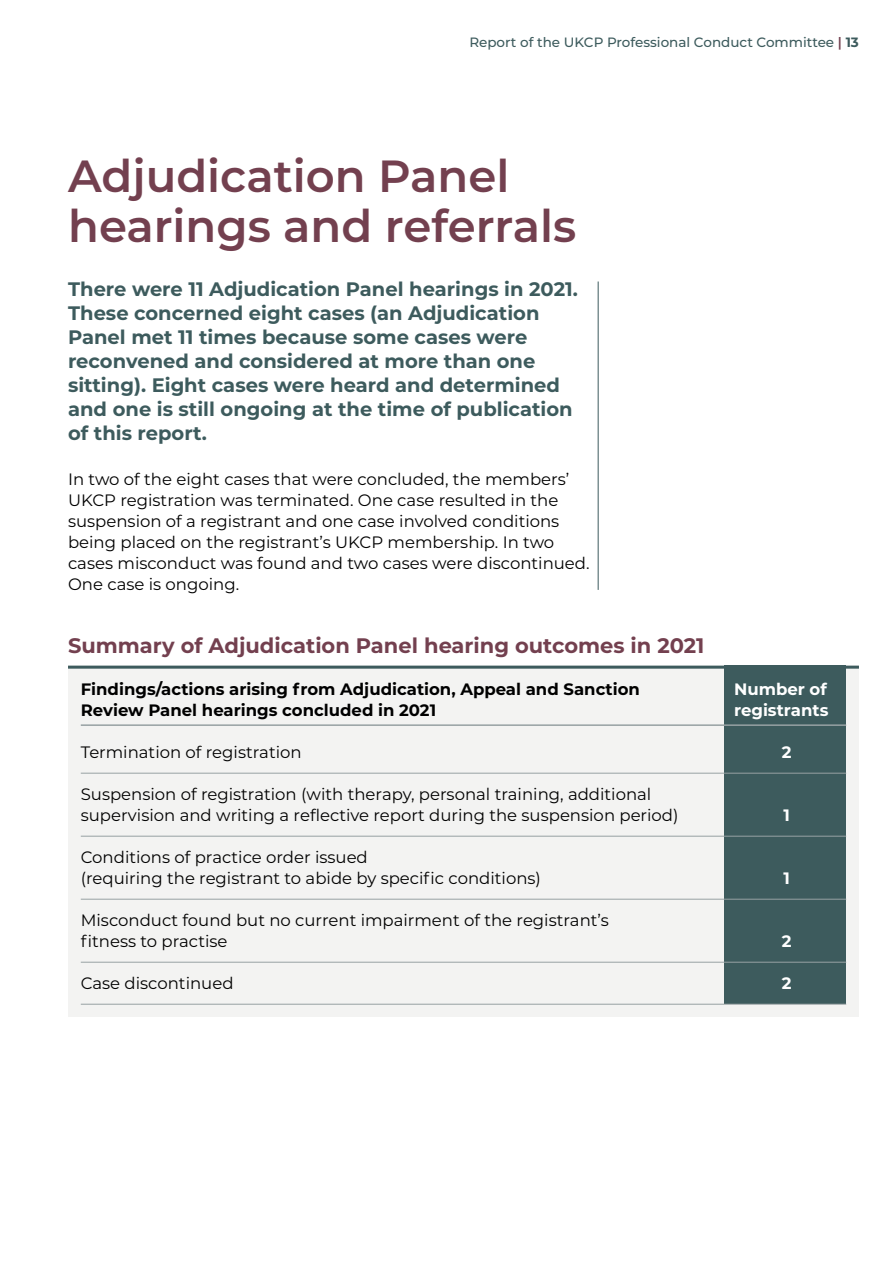
<style>
.page{position:relative;width:893px;height:1263px;background:#fff}
.page>*{position:absolute;margin:0;border:0;box-sizing:border-box;transform-origin:0 0}
.t1{font:600 45px/49.5px "Montserrat";color:#73404f}
.t2{font:700 21px "Montserrat";color:#73404f}
.t3{font:700 19.5px/24px "Montserrat";color:#3d5b5d}
.t4{font:16.5px/21px "Montserrat";color:#000}
.t5{font:700 16.5px "Montserrat";color:#000}
.t6{font:700 16.5px "Montserrat";color:#fff}
.t7{font:500 13.5px "Montserrat";color:#3d5b5d}
.s1{font-weight:600;color:#73404f}
.s2{font-weight:700}
</style>
<div class="page">
<hr style="left:598px;top:281px;width:1px;height:309px;background:#3d5b5d">
<div style="left:68px;top:665px;width:791px;height:352px;background:#f3f3f2"></div>
<div style="left:724px;top:665px;width:122px;height:339px;background:#3d5b5d"></div>
<hr style="left:81px;top:724px;width:765px;height:2px;background:#97a1a3">
<hr style="left:81px;top:773px;width:765px;height:1px;background:#97a1a3">
<hr style="left:81px;top:836px;width:765px;height:1px;background:#97a1a3">
<hr style="left:81px;top:899px;width:765px;height:1px;background:#97a1a3">
<hr style="left:81px;top:962px;width:765px;height:1px;background:#97a1a3">
<hr style="left:81px;top:1004px;width:765px;height:1px;background:#97a1a3">
<hr style="left:68px;top:666px;width:791px;height:3px;background:#3d5b5d">
<p class="t7" style="left:469px;top:33px;width:391px">Report of the UKCP Professional Conduct Committee <span class="s1">|</span> <span class="s2">13</span></p>
<p class="t1" style="left:68px;top:150px;width:510px">Adjudication Panel hearings and referrals</p>
<p class="t3" style="left:68px;top:276px;width:511px">There were 11 Adjudication Panel hearings in 2021.<br>These concerned eight cases (an Adjudication Panel met 11 times because some cases were reconvened and considered at more than one sitting). Eight cases were heard and determined and one is still ongoing at the time of publication of this report.</p>
<p class="t4" style="left:68px;top:468px;width:523px">In two of the eight cases that were concluded, the members’ UKCP registration was terminated. One case resulted in the suspension of a registrant and one case involved conditions being placed on the registrant’s UKCP membership. In two cases misconduct was found and two cases were discontinued.<br>One case is ongoing.</p>
<p class="t2" style="left:68px;top:630px;width:638px">Summary of Adjudication Panel hearing outcomes in 2021</p>
<p class="t5" style="left:81px;top:677px;width:561px">Findings/actions arising from Adjudication, Appeal and Sanction</p>
<p class="t6" style="left:734px;top:677px;width:94px">Number of</p>
<p class="t5" style="left:81px;top:698px;width:357px">Review Panel hearings concluded in 2021</p>
<p class="t6" style="left:734px;top:698px;width:96px">registrants</p>
<p class="t4" style="left:81px;top:741px;width:222px">Termination of registration</p>
<p class="t6" style="left:782px;top:740px;width:11px">2</p>
<p class="t4" style="left:81px;top:783px;width:599px">Suspension of registration (with therapy, personal training, additional supervision and writing a reflective report during the suspension period)</p>
<p class="t6" style="left:783px;top:803px;width:8px">1</p>
<p class="t4" style="left:81px;top:846px;width:462px">Conditions of practice order issued<br>(requiring the registrant to abide by specific conditions)</p>
<p class="t4" style="left:81px;top:909px;width:530px">Misconduct found but no current impairment of the registrant’s fitness to practise</p>
<p class="t6" style="left:783px;top:866px;width:8px">1</p>
<p class="t6" style="left:782px;top:929px;width:11px">2</p>
<p class="t4" style="left:81px;top:972px;width:154px">Case discontinued</p>
<p class="t6" style="left:782px;top:971px;width:11px">2</p>
</div>
